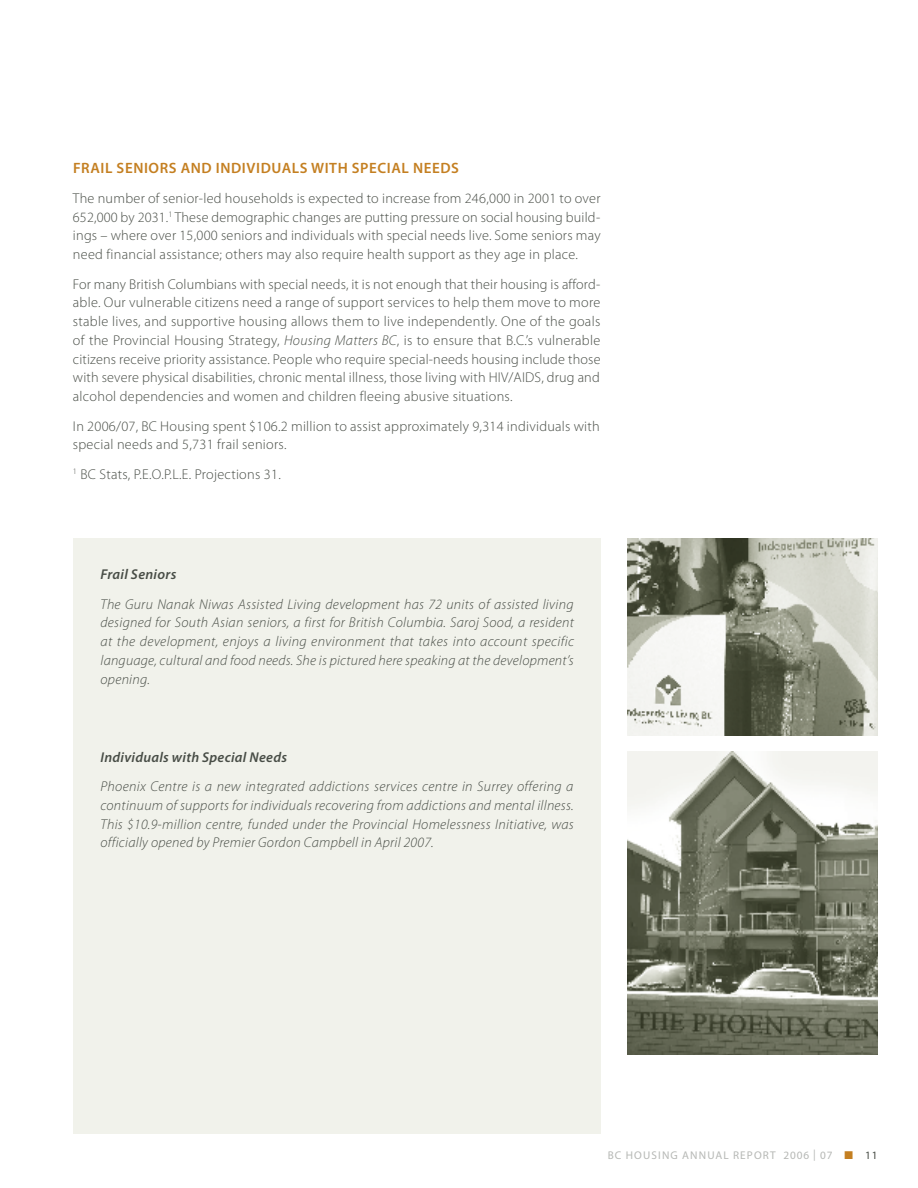
<style>
.page{position:relative;width:918px;height:1188px;background:#fff}
.page>*{position:absolute;margin:0;border:0;box-sizing:border-box;transform-origin:0 0}
.t1{font:600 15px "Myriad Pro";letter-spacing:.04em;color:#c47f21}
.Body_Copy{font:300 14.25px/18.8px "Myriad Pro";letter-spacing:.02em;color:#484d46;text-align:justify}
.Body_Copy-2{font:italic 300 14.25px/18.8px "Myriad Pro";letter-spacing:.02em;color:#484d46;text-align:justify}
.Body_Copy-3{font:italic 600 14.25px "Myriad Pro";letter-spacing:.02em;color:#484d46}
.t2{font:11.25px "Myriad Pro";letter-spacing:.1em;color:#b6b8b5}
.s1{font-style:italic}
.s2{color:#c47f21}
.s3{color:#484d46}
</style>
<div class="page">
<div style="left:73px;top:538px;width:527px;height:596px;background:#f1f2eb"></div>
<img style="left:627px;top:538px;width:251px;height:197px">
<img style="left:627px;top:751px;width:251px;height:303px">
<h2 class="t1" style="left:73px;top:160px;width:388px">FRAIL SENIORS AND INDIVIDUALS WITH SPECIAL NEEDS</h2>
<p class="Body_Copy" style="left:73px;top:189px;width:529px">The number of senior-led households is expected to increase from 246,000 in 2001 to over 652,000 by 2031.<sup>1</sup> These demographic changes are putting pressure on social housing build&shy;ings – where over 15,000 seniors and individuals with special needs live. Some seniors may need financial assistance; others may also require health support as they age in place.</p>
<p class="Body_Copy" style="left:73px;top:275px;width:529px">For many British Columbians with special needs, it is not enough that their housing is afford&shy;able. Our vulnerable citizens need a range of support services to help them move to more stable lives, and supportive housing allows them to live independently. One of the goals of the Provincial Housing Strategy, <span class="s1">Housing Matters BC</span>, is to ensure that B.C.’s vulnerable citizens receive priority assistance. People who require special-needs housing include those with severe physical disabilities, chronic mental illness, those living with HIV/AIDS, drug and alcohol dependencies and women and children fleeing abusive situations.</p>
<p class="Body_Copy" style="left:73px;top:417px;width:528px">In 2006/07, BC Housing spent $106.2 million to assist approximately 9,314 individuals with special needs and 5,731 frail seniors.</p>
<p class="Body_Copy" style="left:73px;top:465px;width:210px"><sup>1</sup> BC Stats, P.E.O.P.L.E. Projections 31.</p>
<p class="Body_Copy-3" style="left:100px;top:566px;width:77px">Frail Seniors</p>
<p class="Body_Copy-2" style="left:100px;top:595px;width:475px">The Guru Nanak Niwas Assisted Living development has 72 units of assisted living designed for South Asian seniors, a first for British Columbia. Saroj Sood, a resident at the development, enjoys a living environment that takes into account specific language, cultural and food needs. She is pictured here speaking at the development’s opening.</p>
<p class="Body_Copy-3" style="left:100px;top:749px;width:188px">Individuals with Special Needs</p>
<p class="Body_Copy-2" style="left:100px;top:777px;width:475px">Phoenix Centre is a new integrated addictions services centre in Surrey offering a continuum of supports for individuals recovering from addictions and mental illness.<br>This $10.9-million centre, funded under the Provincial Homelessness Initiative, was officially opened by Premier Gordon Campbell in April 2007.</p>
<p class="t2" style="left:608px;top:1149px;width:271px">BC HOUSING ANNUAL REPORT 2006 | 07 <span class="s2">■</span> <span class="s3">11</span></p>
</div>
